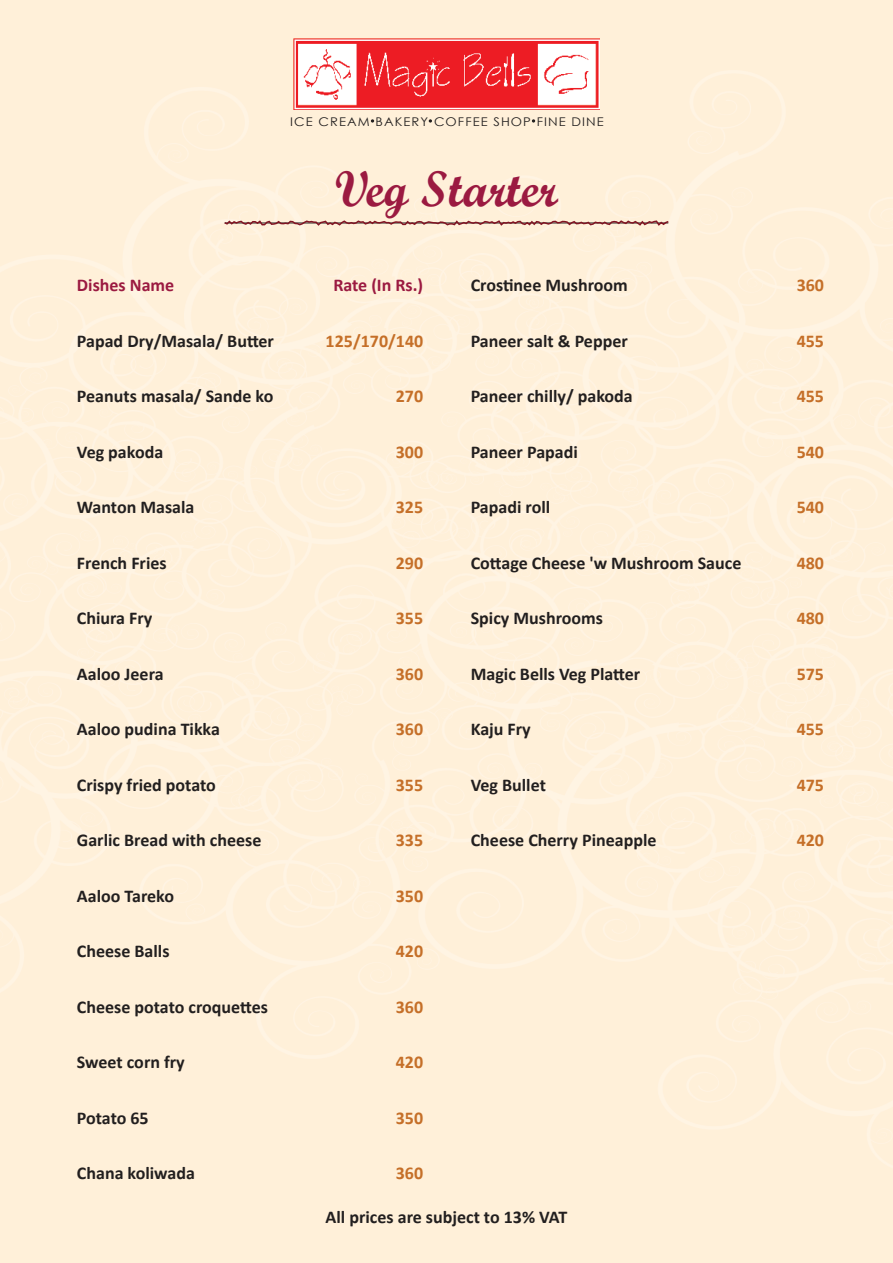
<style>
.page{position:relative;width:893px;height:1263px;background:#fff}
.page>*{position:absolute;margin:0;border:0;box-sizing:border-box;transform-origin:0 0}
.t1{font:49.95px "Script MT Bold";color:#9b1a41}
.t2{font:700 18px "Calibri";color:#221f1f}
.t3{font:700 18px "Calibri";color:#c56f28}
.t4{font:700 18px "Calibri";color:#9b1a41}
.t5{font:12px "Century Gothic";letter-spacing:.085em;color:#221f1f;scale:1.08 1}
</style>
<div class="page">
<img style="left:0;top:0;width:893px;height:1263px">
<svg style="left:223px;top:219px;width:447px;height:8px;background:#d8b5a8"></svg>
<svg style="left:371px;top:119px;width:3px;height:4px"></svg>
<svg style="left:429px;top:119px;width:3px;height:4px"></svg>
<svg style="left:532px;top:119px;width:3px;height:4px"></svg>
<img style="left:293px;top:39px;width:307px;height:71px">
<p class="t5" style="left:290px;top:117px;width:292px">ICE CREAM BAKERY COFFEE SHOP FINE DINE</p>
<h1 class="t1" style="left:335px;top:168px;width:225px">Veg Starter</h1>
<p class="t4" style="left:77px;top:274px;width:99px">Dishes Name</p>
<p class="t4" style="left:333px;top:274px;width:91px">Rate (In Rs.)</p>
<p class="t2" style="left:77px;top:330px;width:199px">Papad Dry/Masala/ Butter</p>
<p class="t3" style="left:326px;top:330px;width:99px">125/170/140</p>
<p class="t2" style="left:77px;top:385px;width:198px">Peanuts masala/ Sande ko</p>
<p class="t3" style="left:396px;top:385px;width:29px">270</p>
<p class="t2" style="left:77px;top:441px;width:88px">Veg pakoda</p>
<p class="t3" style="left:396px;top:441px;width:29px">300</p>
<p class="t2" style="left:77px;top:496px;width:119px">Wanton Masala</p>
<p class="t3" style="left:396px;top:496px;width:29px">325</p>
<p class="t2" style="left:77px;top:557px;width:91px">French Fries</p>
<p class="t3" style="left:396px;top:552px;width:29px">290</p>
<p class="t2" style="left:77px;top:607px;width:77px">Chiura Fry</p>
<p class="t3" style="left:396px;top:607px;width:29px">355</p>
<p class="t2" style="left:77px;top:663px;width:88px">Aaloo Jeera</p>
<p class="t3" style="left:396px;top:663px;width:29px">360</p>
<p class="t2" style="left:77px;top:718px;width:144px">Aaloo pudina Tikka</p>
<p class="t3" style="left:396px;top:718px;width:29px">360</p>
<p class="t2" style="left:77px;top:774px;width:140px">Crispy fried potato</p>
<p class="t3" style="left:396px;top:774px;width:29px">355</p>
<p class="t2" style="left:77px;top:829px;width:186px">Garlic Bread with cheese</p>
<p class="t3" style="left:396px;top:829px;width:29px">335</p>
<p class="t2" style="left:77px;top:885px;width:99px">Aaloo Tareko</p>
<p class="t3" style="left:396px;top:885px;width:29px">350</p>
<p class="t2" style="left:77px;top:940px;width:94px">Cheese Balls</p>
<p class="t3" style="left:396px;top:940px;width:29px">420</p>
<p class="t2" style="left:77px;top:996px;width:193px">Cheese potato croquettes</p>
<p class="t3" style="left:396px;top:996px;width:29px">360</p>
<p class="t2" style="left:77px;top:1051px;width:109px">Sweet corn fry</p>
<p class="t3" style="left:396px;top:1051px;width:29px">420</p>
<p class="t2" style="left:77px;top:1107px;width:73px">Potato 65</p>
<p class="t3" style="left:396px;top:1107px;width:29px">350</p>
<p class="t2" style="left:77px;top:1162px;width:120px">Chana koliwada</p>
<p class="t3" style="left:396px;top:1162px;width:29px">360</p>
<p class="t2" style="left:471px;top:274px;width:159px">Crostinee Mushroom</p>
<p class="t3" style="left:797px;top:274px;width:29px">360</p>
<p class="t2" style="left:471px;top:334px;width:159px">Paneer salt &amp; Pepper</p>
<p class="t3" style="left:797px;top:330px;width:29px">455</p>
<p class="t2" style="left:471px;top:385px;width:164px">Paneer chilly/ pakoda</p>
<p class="t3" style="left:797px;top:385px;width:29px">455</p>
<p class="t2" style="left:471px;top:445px;width:109px">Paneer Papadi</p>
<p class="t3" style="left:797px;top:441px;width:29px">540</p>
<p class="t2" style="left:471px;top:501px;width:81px">Papadi roll</p>
<p class="t3" style="left:797px;top:496px;width:29px">540</p>
<p class="t2" style="left:471px;top:552px;width:272px">Cottage Cheese 'w Mushroom Sauce</p>
<p class="t3" style="left:797px;top:552px;width:29px">480</p>
<p class="t2" style="left:471px;top:607px;width:134px">Spicy Mushrooms</p>
<p class="t3" style="left:797px;top:607px;width:29px">480</p>
<p class="t2" style="left:471px;top:663px;width:171px">Magic Bells Veg Platter</p>
<p class="t3" style="left:797px;top:663px;width:29px">575</p>
<p class="t2" style="left:471px;top:718px;width:62px">Kaju Fry</p>
<p class="t3" style="left:797px;top:718px;width:29px">455</p>
<p class="t2" style="left:471px;top:774px;width:77px">Veg Bullet</p>
<p class="t3" style="left:797px;top:774px;width:29px">475</p>
<p class="t2" style="left:471px;top:829px;width:187px">Cheese Cherry Pineapple</p>
<p class="t3" style="left:797px;top:829px;width:29px">420</p>
<p class="t2" style="left:326px;top:1210px;width:243px">All prices are subject to 13% VAT</p>
</div>
